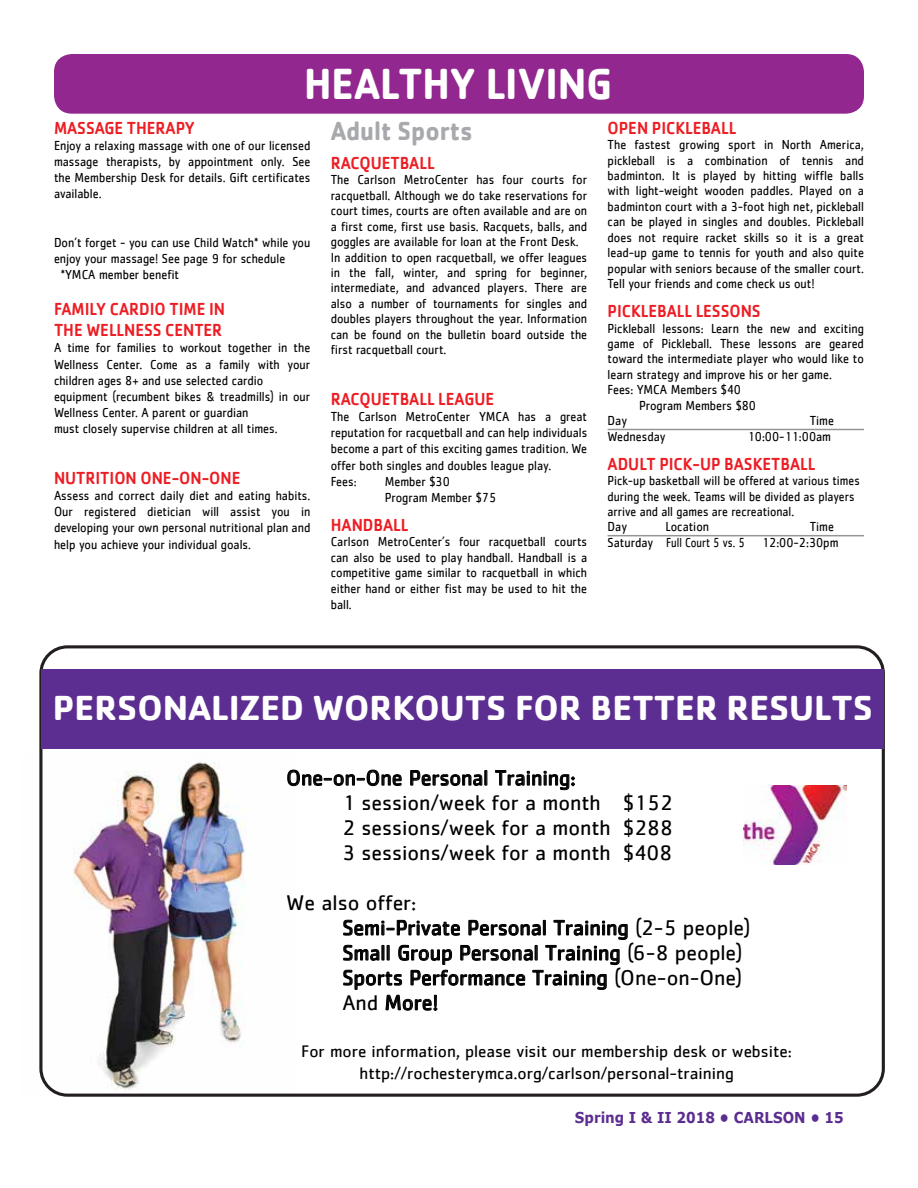
<style>
.page{position:relative;width:918px;height:1188px;background:#fff}
.page>*{position:absolute;margin:0;border:0;box-sizing:border-box;transform-origin:0 0}
.t1{font:700 45px "Cachet";color:#fff;scale:.9 1}
.t2{font:700 36px "Cachet";color:#fff}
.t3{font:700 27px "Cachet";color:#a7a9ac;scale:.9 1}
.t4{font:21.9px/24.9px "Cachet";color:#000}
.t5{font:500 18px/21.6px "Cachet";color:#ed1d24;scale:.9 1}
.t6{font:17.25px/21.9px "Cachet";color:#000;text-align:center}
.t7{font:700 15px "Verdana";color:#5c2d91;scale:.9 1}
.t8{font:13.5px/15.5px "Cachet";color:#000;text-align:justify;scale:.9 1}
.t9{font:13.5px/15.5px "Cachet";color:#000;scale:.88 1}
.s1{color:#fff}
</style>
<div class="page">
<hr style="left:608px;top:429px;width:256px;height:1px;background:#939598">
<hr style="left:608px;top:535px;width:256px;height:1px;background:#939598">
<div style="left:54px;top:54px;width:810px;height:60px;background:#92278f;border-radius:18px"></div>
<img style="left:43px;top:762px;width:252px;height:331px">
<div style="left:39px;top:645px;width:846px;height:452px;border:3px solid #231f20;border-radius:27px"></div>
<div style="left:41px;top:669px;width:842px;height:80px;background:#5c2e91"></div>
<svg style="left:287px;top:769px;width:115px;height:17px"></svg>
<svg style="left:410px;top:770px;width:78px;height:16px"></svg>
<svg style="left:495px;top:770px;width:80px;height:20px"></svg>
<svg style="left:343px;top:920px;width:285px;height:91px"></svg>
<img style="left:744px;top:785px;width:103px;height:79px">
<h1 class="t1" style="left:304px;top:55px;width:344px">HEALTHY LIVING</h1>
<h3 class="t5" style="left:54px;top:116px;width:158px">MASSAGE THERAPY</h3>
<p class="t8" style="left:54px;top:137px;width:286px;line-height:16.2px">Enjoy a relaxing massage with one of our licensed massage therapists, by appointment only. See the Membership Desk for details. Gift certificates available.</p>
<p class="t8" style="left:54px;top:235px;width:286px">Don’t forget - you can use Child Watch* while you</p>
<p class="t8" style="left:54px;top:251px;width:259px">enjoy your massage! See page 9 for schedule</p>
<p class="t8" style="left:61px;top:267px;width:133px">*YMCA member benefit</p>
<h3 class="t5" style="left:54px;top:297px;width:192px">FAMILY CARDIO TIME IN<br>THE WELLNESS CENTER</h3>
<p class="t8" style="left:54px;top:339px;width:286px;line-height:16.2px;text-align:left">A time for families to workout together in the Wellness Center. Come as a family with your children ages 8+ and use selected cardio equipment (recumbent bikes &amp; treadmills) in our Wellness Center. A parent or guardian<br>must closely supervise children at all times.</p>
<h3 class="t5" style="left:54px;top:467px;width:209px">NUTRITION ONE-ON-ONE</h3>
<p class="t8" style="left:54px;top:487px;width:286px;line-height:16.2px">Assess and correct daily diet and eating habits.<br>Our registered dietician will assist you in developing your own personal nutritional plan and help you achieve your individual goals.</p>
<h3 class="t3" style="left:331px;top:113px;width:159px">Adult Sports</h3>
<h3 class="t5" style="left:331px;top:152px;width:117px">RACQUETBALL</h3>
<p class="t8" style="left:331px;top:172px;width:286px;text-align:left">The Carlson MetroCenter has four courts for racquetball. Although we do take reservations for court times, courts are often available and are on a first come, first use basis. Racquets, balls, and goggles are available for loan at the Front Desk.<br>In addition to open racquetball, we offer leagues in the fall, winter, and spring for beginner, intermediate, and advanced players. There are also a number of tournaments for singles and doubles players throughout the year. Information can be found on the bulletin board outside the first racquetball court.</p>
<h3 class="t5" style="left:331px;top:387px;width:183px">RACQUETBALL LEAGUE</h3>
<p class="t8" style="left:331px;top:408px;width:286px;line-height:16.2px;text-align:left">The Carlson MetroCenter YMCA has a great reputation for racquetball and can help individuals become a part of this exciting games tradition. We offer both singles and doubles league play.<br>Fees:</p>
<p class="t8" style="left:385px;top:473px;width:125px;line-height:16.2px">Member $30<br>Program Member $75</p>
<h3 class="t5" style="left:331px;top:514px;width:88px">HANDBALL</h3>
<p class="t8" style="left:331px;top:534px;width:286px">Carlson MetroCenter’s four racquetball courts can also be used to play handball. Handball is a competitive game similar to racquetball in which either hand or either fist may be used to hit the ball.</p>
<h3 class="t5" style="left:608px;top:116px;width:145px">OPEN PICKLEBALL</h3>
<p class="t8" style="left:608px;top:137px;width:286px">The fastest growing sport in North America, pickleball is a combination of tennis and badminton. It is played by hitting wiffle balls with light-weight wooden paddles. Played on a badminton court with a 3-foot high net, pickleball can be played in singles and doubles. Pickleball does not require racket skills so it is a great lead-up game to tennis for youth and also quite popular with seniors because of the smaller court.<br>Tell your friends and come check us out!</p>
<h3 class="t5" style="left:608px;top:300px;width:172px">PICKLEBALL LESSONS</h3>
<p class="t8" style="left:608px;top:320px;width:286px">Pickleball lessons: Learn the new and exciting</p>
<p class="t8" style="left:608px;top:335px;width:286px">game of Pickleball. These lessons are geared</p>
<p class="t8" style="left:608px;top:351px;width:286px">toward the intermediate player who would like to</p>
<p class="t8" style="left:608px;top:366px;width:251px">learn strategy and improve his or her game.</p>
<p class="t8" style="left:608px;top:382px;width:150px">Fees: YMCA Members $40</p>
<p class="t8" style="left:639px;top:397px;width:132px">Program Members $80</p>
<p class="t8" style="left:608px;top:413px;width:23px">Day</p>
<p class="t8" style="left:810px;top:413px;width:29px">Time</p>
<p class="t8" style="left:608px;top:428px;width:66px">Wednesday</p>
<p class="t8" style="left:748px;top:428px;width:94px">10:00-11:00am</p>
<h3 class="t5" style="left:608px;top:452px;width:232px">ADULT PICK-UP BASKETBALL</h3>
<p class="t9" style="left:608px;top:473px;width:288px">Pick-up basketball will be offered at various times during the week. Teams will be divided as players arrive and all games are recreational.<br>Day</p>
<p class="t8" style="left:666px;top:519px;width:50px">Location</p>
<p class="t8" style="left:810px;top:519px;width:29px">Time</p>
<p class="t8" style="left:608px;top:534px;width:154px">Saturday Full Court 5 vs. 5</p>
<p class="t8" style="left:762px;top:534px;width:87px">12:00-2:30pm</p>
<h2 class="t2" style="left:53px;top:685px;width:822px">PERSONALIZED WORKOUTS FOR BETTER RESULTS</h2>
<h3 class="t4" style="left:342px;top:765px;width:332px;text-indent:-56px">One-on-One Personal Training:<span class="s1">:<br></span>1 session/week for a month $152<br>2 sessions/week for a month $288<br>3 sessions/week for a month $408</h3>
<h3 class="t4" style="left:342px;top:890px;width:410px;text-indent:-56px">We also offer:<br>Semi-Private Personal Training (2-5 people)<br>Small Group Personal Training (6-8 people)<br>Sports Performance Training (One-on-One)<br>And More!</h3>
<p class="t6" style="left:301px;top:1040px;width:492px">For more information, please visit our membership desk or website: http://rochesterymca.org/carlson/personal-training</p>
<p class="t7" style="left:575px;top:1107px;width:300px">Spring I &amp; II 2018 • CARLSON • 15</p>
</div>
